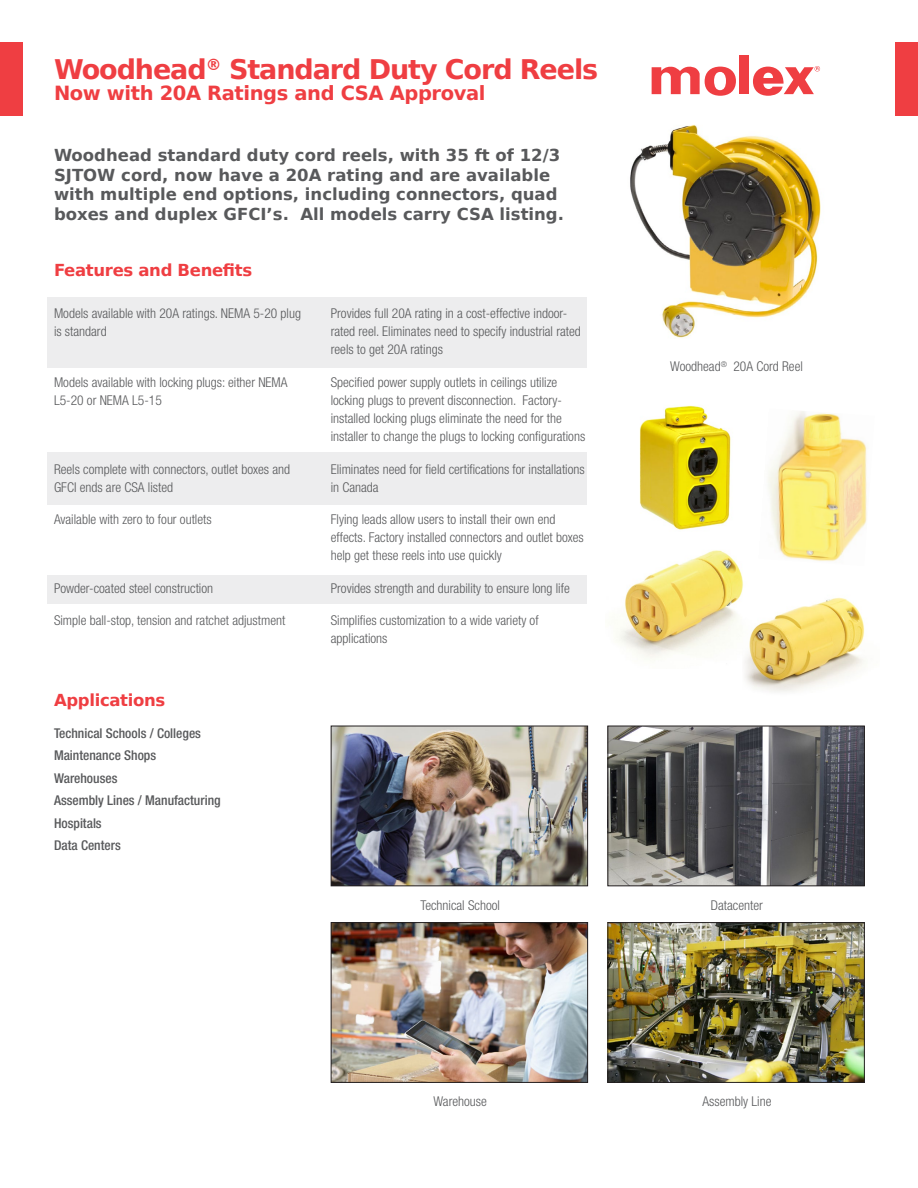
<style>
.page{position:relative;width:918px;height:1188px;background:#fff}
.page>*{position:absolute;margin:0;border:0;box-sizing:border-box;transform-origin:0 0}
.Major_Head{font:700 27px "Bitstream Vera Sans";letter-spacing:-.04em;color:#ef3e42}
.Major_Head-2{font:700 19.5px "Bitstream Vera Sans";letter-spacing:-.02em;color:#ef3e42}
.body_text{font:700 16.5px/19.5px "Bitstream Vera Sans";color:#58595b}
.t1{font:700 16.5px "Bitstream Vera Sans";letter-spacing:-.02em;color:#ef3e42}
.Subheads{font:300 condensed 13.5px/18px "Helvetica Neue";color:#58595b}
.body_text-2{font:500 condensed 13.5px "Helvetica Neue";color:#58595b}
.body_text-3{font:300 condensed 13.5px "Helvetica Neue";color:#58595b}
</style>
<div class="page">
<img style="left:617px;top:550px;width:126px;height:109px">
<img style="left:559px;top:405px;width:172px;height:125px">
<img style="left:630px;top:124px;width:191px;height:214px">
<div style="left:0;top:42px;width:23px;height:74px;background:#ef3e42"></div>
<div style="left:895px;top:42px;width:23px;height:74px;background:#ef3e42"></div>
<div style="left:47px;top:298px;width:540px;height:70px;background:#ededee"></div>
<div style="left:47px;top:452px;width:540px;height:52px;background:#ededee"></div>
<div style="left:47px;top:575px;width:540px;height:28px;background:#ededee"></div>
<div style="left:739px;top:56px;width:10px;height:38px;background:#ef3e42"></div>
<svg style="left:652px;top:66px;width:84px;height:30px"></svg>
<svg style="left:753px;top:66px;width:67px;height:30px"></svg>
<img style="left:333px;top:728px;width:253px;height:156px">
<div style="left:331px;top:726px;width:257px;height:160px;border:1px solid #231f20"></div>
<img style="left:333px;top:924px;width:253px;height:157px">
<div style="left:331px;top:922px;width:257px;height:161px;border:1px solid #231f20"></div>
<img style="left:610px;top:728px;width:253px;height:156px">
<div style="left:608px;top:726px;width:257px;height:160px;border:1px solid #231f20"></div>
<img style="left:610px;top:924px;width:253px;height:157px">
<div style="left:608px;top:922px;width:257px;height:161px;border:1px solid #231f20"></div>
<img style="left:742px;top:591px;width:123px;height:101px">
<img style="left:768px;top:411px;width:99px;height:151px">
<p class="Major_Head" style="left:54px;top:54px;width:546px">Woodhead<sup>®</sup> Standard Duty Cord Reels</p>
<p class="Major_Head-2" style="left:54px;top:82px;width:433px">Now with 20A Ratings and CSA Approval</p>
<p class="body_text" style="left:54px;top:146px;width:512px">Woodhead standard duty cord reels, with 35 ft of 12/3<br>SJTOW cord, now have a 20A rating and are available with multiple end options, including connectors, quad boxes and duplex GFCI’s. All models carry CSA listing.</p>
<p class="t1" style="left:54px;top:261px;width:200px">Features and Benefits</p>
<p class="Subheads" style="left:54px;top:304px;width:249px">Models available with 20A ratings. NEMA 5-20 plug is standard</p>
<p class="Subheads" style="left:54px;top:373px;width:235px">Models available with locking plugs: either NEMA<br>L5-20 or NEMA L5-15</p>
<p class="Subheads" style="left:54px;top:460px;width:238px">Reels complete with connectors, outlet boxes and<br>GFCI ends are CSA listed</p>
<p class="Subheads" style="left:54px;top:510px;width:159px">Available with zero to four outlets</p>
<p class="Subheads" style="left:54px;top:579px;width:161px">Powder-coated steel construction</p>
<p class="Subheads" style="left:54px;top:611px;width:233px">Simple ball-stop, tension and ratchet adjustment</p>
<p class="t1" style="left:54px;top:690px;width:113px">Applications</p>
<p class="body_text-2" style="left:54px;top:725px;width:149px">Technical Schools / Colleges</p>
<p class="body_text-2" style="left:54px;top:748px;width:104px">Maintenance Shops</p>
<p class="body_text-2" style="left:54px;top:770px;width:65px">Warehouses</p>
<p class="body_text-2" style="left:54px;top:793px;width:168px">Assembly Lines / Manufacturing</p>
<p class="body_text-2" style="left:54px;top:815px;width:49px">Hospitals</p>
<p class="body_text-2" style="left:54px;top:838px;width:68px">Data Centers</p>
<p class="Subheads" style="left:331px;top:304px;width:252px">Provides full 20A rating in a cost-effective indoor&shy;rated reel. Eliminates need to specify industrial rated reels to get 20A ratings</p>
<p class="Subheads" style="left:331px;top:373px;width:256px">Specified power supply outlets in ceilings utilize locking plugs to prevent disconnection. Factory&shy;installed locking plugs eliminate the need for the installer to change the plugs to locking configurations</p>
<p class="Subheads" style="left:331px;top:460px;width:256px">Eliminates need for field certifications for installations in Canada</p>
<p class="Subheads" style="left:331px;top:510px;width:255px">Flying leads allow users to install their own end effects. Factory installed connectors and outlet boxes help get these reels into use quickly</p>
<p class="Subheads" style="left:331px;top:579px;width:241px">Provides strength and durability to ensure long life</p>
<p class="Subheads" style="left:331px;top:611px;width:209px">Simplifies customization to a wide variety of applications</p>
<p class="body_text-3" style="left:420px;top:897px;width:81px">Technical School</p>
<p class="body_text-3" style="left:670px;top:359px;width:134px">Woodhead<sup>®</sup> 20A Cord Reel</p>
<p class="body_text-3" style="left:711px;top:897px;width:54px">Datacenter</p>
<p class="body_text-3" style="left:433px;top:1094px;width:55px">Warehouse</p>
<p class="body_text-3" style="left:702px;top:1094px;width:71px">Assembly Line</p>
</div>
